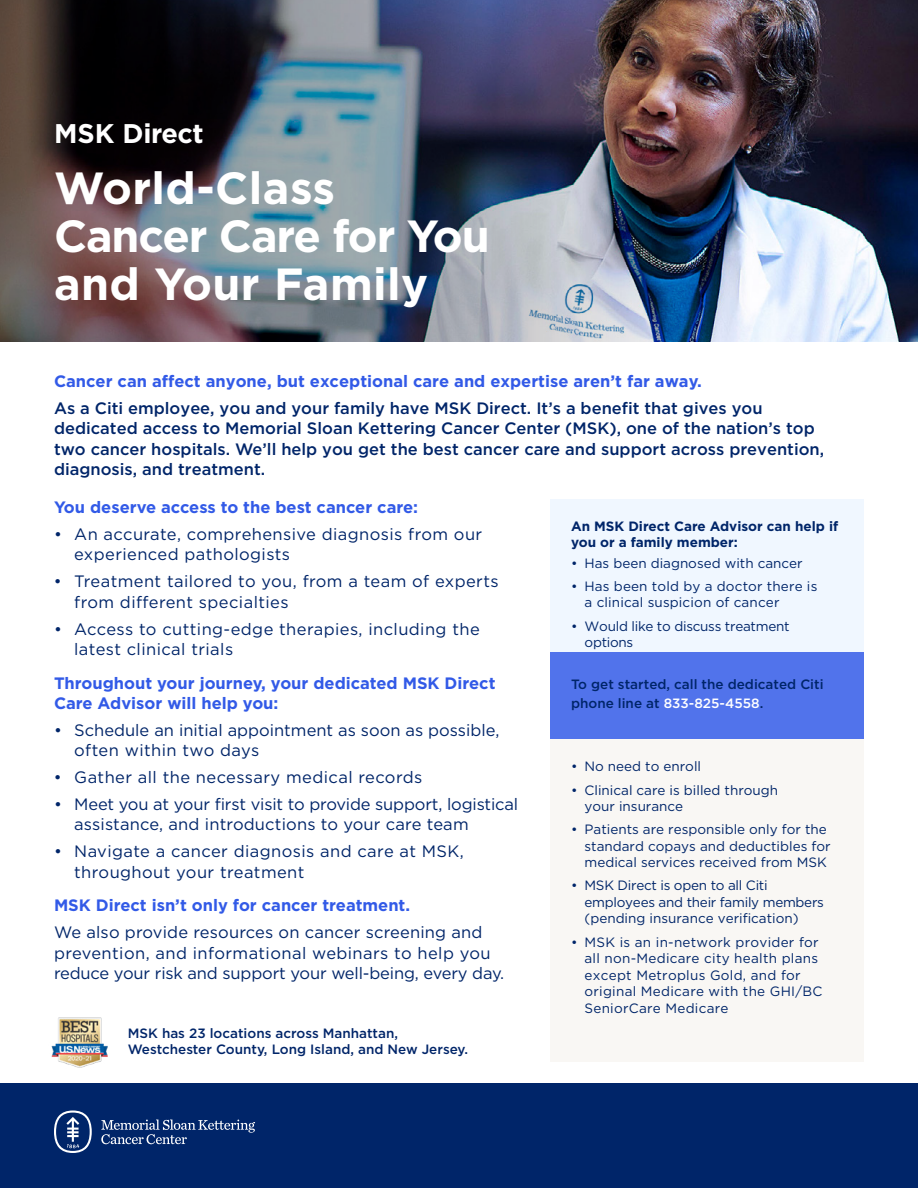
<style>
.page{position:relative;width:918px;height:1188px;background:#fff}
.page>*{position:absolute;margin:0;border:0;box-sizing:border-box;transform-origin:0 0}
.t1{font:700 45px/48px "Gotham";letter-spacing:-.005em;color:#fff}
.t2{font:700 27px "Gotham";letter-spacing:-.02em;color:#fff}
.t3{font:16.5px/20.2px "Gotham";letter-spacing:.02em;color:#002569}
.t4{font:500 16.5px/20.2px "Gotham";color:#002569}
.t5{font:700 16.5px/20.2px "Gotham";color:#325ae7}
.t6{font:16.5px/20.2px "Gotham";letter-spacing:-.01em;color:#002569}
.t7{font:16.5px/20.2px "Gotham";color:#002569}
.t8{font:13.5px/16.5px "Gotham";color:#002569}
.t9{font:500 13.5px/18.3px "Gotham";color:#002569}
.t10{font:13.5px/16.5px "Gotham";letter-spacing:.02em;color:#002569}
.t11{font:13.5px/16.5px "Gotham";letter-spacing:-.02em;color:#002569}
.t12{font:700 13.5px/16.5px "Gotham";color:#002569}
.s1{color:#fff}
</style>
<div class="page">
<img style="left:0;top:0;width:918px;height:342px">
<div style="left:0;top:1083px;width:918px;height:105px;background:#002569"></div>
<svg style="left:54px;top:1111px;width:201px;height:42px"></svg>
<img style="left:51px;top:1017px;width:56px;height:51px">
<div style="left:551px;top:500px;width:313px;height:184px;background:#f0f7ff"></div>
<div style="left:551px;top:652px;width:313px;height:138px;background:#5173eb"></div>
<div style="left:551px;top:740px;width:313px;height:322px;background:#f9f7f4"></div>
<h2 class="t2" style="left:54px;top:115px;width:151px">MSK Direct</h2>
<h1 class="t1" style="left:54px;top:164px;width:437px">World-Class<br>Cancer Care for You and Your Family</h1>
<p class="t5" style="left:54px;top:371px;width:649px">Cancer can affect anyone, but exceptional care and expertise aren’t far away.</p>
<p class="t4" style="left:54px;top:398px;width:772px">As a Citi employee, you and your family have MSK Direct. It’s a benefit that gives you dedicated access to Memorial Sloan Kettering Cancer Center (MSK), one of the nation’s top two cancer hospitals. We’ll help you get the best cancer care and support across prevention, diagnosis, and treatment.</p>
<p class="t5" style="left:54px;top:497px;width:366px">You deserve access to the best cancer care:</p>
<p class="t3" style="left:74px;top:524px;width:410px;text-indent:-20px">• An accurate, comprehensive diagnosis from our experienced pathologists</p>
<p class="t3" style="left:74px;top:571px;width:426px;text-indent:-20px">• Treatment tailored to you, from a team of experts from different specialties</p>
<p class="t3" style="left:74px;top:618px;width:407px;text-indent:-20px">• Access to cutting-edge therapies, including the latest clinical trials</p>
<p class="t5" style="left:54px;top:673px;width:443px">Throughout your journey, your dedicated MSK Direct<br>Care Advisor will help you:</p>
<p class="t7" style="left:74px;top:720px;width:427px;text-indent:-20px">• Schedule an initial appointment as soon as possible, often within two days</p>
<p class="t3" style="left:54px;top:767px;width:370px">• Gather all the necessary medical records</p>
<p class="t6" style="left:74px;top:794px;width:445px;text-indent:-20px">• Meet you at your first visit to provide support, logistical assistance, and introductions to your care team</p>
<p class="t3" style="left:74px;top:841px;width:391px;text-indent:-20px">• Navigate a cancer diagnosis and care at MSK, throughout your treatment</p>
<p class="t5" style="left:54px;top:895px;width:358px">MSK Direct isn’t only for cancer treatment.</p>
<p class="t3" style="left:54px;top:922px;width:452px">We also provide resources on cancer screening and prevention, and informational webinars to help you reduce your risk and support your well-being, every day.</p>
<p class="t12" style="left:571px;top:518px;width:269px">An MSK Direct Care Advisor can help if you or a family member:</p>
<p class="t8" style="left:571px;top:554px;width:233px">• Has been diagnosed with cancer</p>
<p class="t8" style="left:585px;top:578px;width:234px;text-indent:-13px">• Has been told by a doctor there is a clinical suspicion of cancer</p>
<p class="t11" style="left:585px;top:618px;width:207px;text-indent:-14px">• Would like to discuss treatment options</p>
<p class="t9" style="left:571px;top:675px;width:254px">To get started, call the dedicated Citi phone line at <span class="s1">833-825-4558</span>.</p>
<p class="t8" style="left:571px;top:758px;width:132px">• No need to enroll</p>
<p class="t8" style="left:585px;top:781px;width:195px;text-indent:-14px">• Clinical care is billed through your insurance</p>
<p class="t8" style="left:585px;top:821px;width:248px;text-indent:-14px">• Patients are responsible only for the standard copays and deductibles for medical services received from MSK</p>
<p class="t11" style="left:585px;top:877px;width:241px;text-indent:-14px">• MSK Direct is open to all Citi employees and their family members (pending insurance verification)</p>
<p class="t10" style="left:585px;top:933px;width:240px;text-indent:-13px">• MSK is an in-network provider for all non-Medicare city health plans except Metroplus Gold, and for original Medicare with the GHI/BC<br>SeniorCare Medicare</p>
<p class="t9" style="left:128px;top:1024px;width:342px;line-height:16.5px">MSK has 23 locations across Manhattan,<br>Westchester County, Long Island, and New Jersey.</p>
</div>
